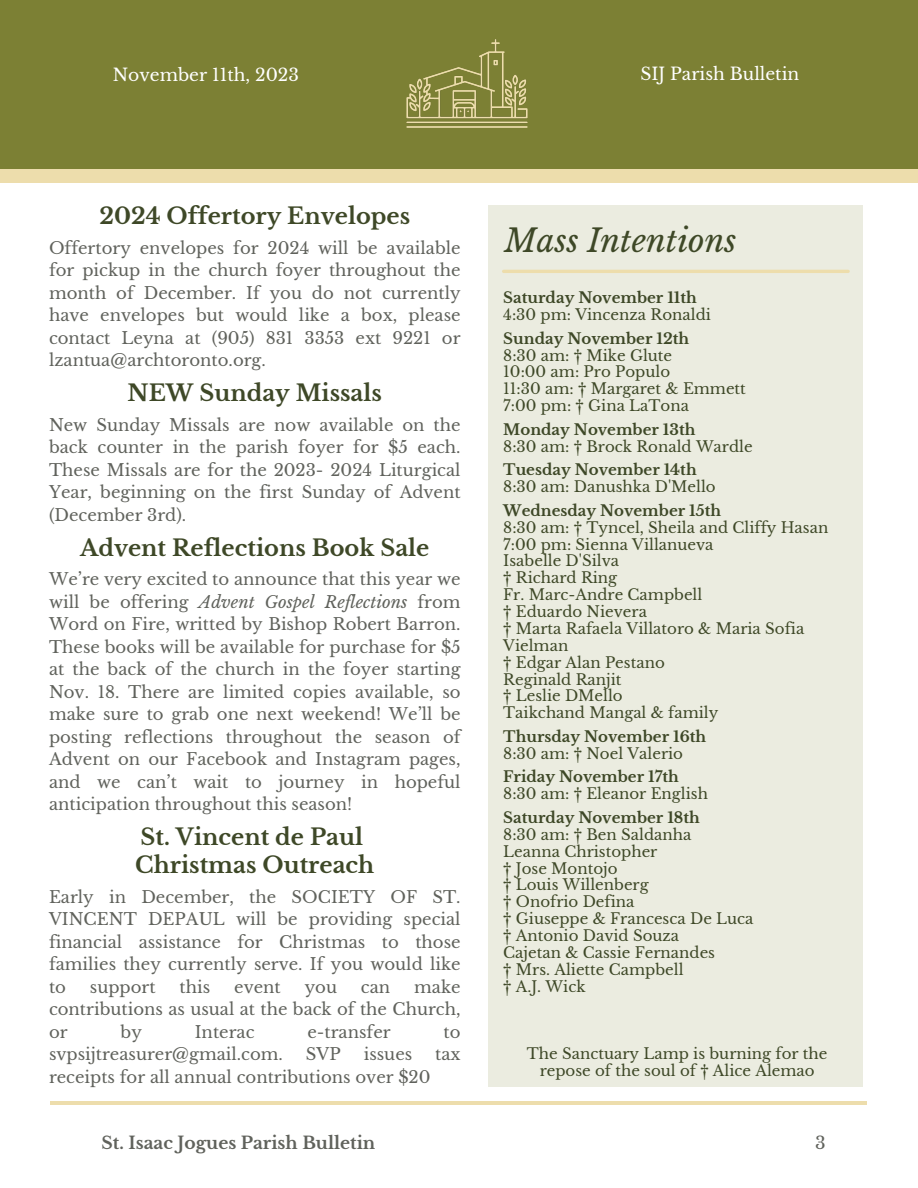
<style>
.page{position:relative;width:918px;height:1188px;background:#fff}
.page>*{position:absolute;margin:0;border:0;box-sizing:border-box;transform-origin:0 0}
.t1{font:italic 31.5px "Libre Baskerville";color:#3e4827}
.t2{font:700 22.5px "Libre Baskerville";color:#3e4827}
.t3{font:17.1px "Libre Baskerville";color:#fff}
.t4{font:700 17.1px "Libre Baskerville";color:#60625c}
.t5{font:17.1px "Libre Baskerville";color:#60625c}
.t6{font:16.5px/22.5px "Libre Baskerville";color:#60625c;text-align:justify}
.t7{font:15px/16.8px "Libre Baskerville";color:#3e4827}
.t8{font:700 15px "Libre Baskerville";color:#3e4827}
.s1{font-style:italic}
</style>
<div class="page">
<div style="left:0;top:154px;width:918px;height:29px;background:#edddac"></div>
<div style="left:0;top:0;width:918px;height:168px;background:#7c8034"></div>
<img style="left:406px;top:39px;width:122px;height:89px">
<div style="left:488px;top:205px;width:375px;height:882px;background:#ebece0"></div>
<hr style="left:504px;top:270px;width:344px;height:3px;background:#edddac">
<hr style="left:51px;top:1101px;width:816px;height:4px;background:#edddac">
<p class="t3" style="left:113px;top:64px;width:188px">November 11th, 2023</p>
<p class="t3" style="left:640px;top:64px;width:160px">SIJ Parish Bulletin</p>
<p class="t2" style="left:99px;top:203px;width:312px">2024 Offertory Envelopes</p>
<p class="t6" style="left:49px;top:237px;width:413px">Offertory envelopes for 2024 will be available for pickup in the church foyer throughout the month of December. If you do not currently have envelopes but would like a box, please contact Leyna at (905) 831 3353 ext 9221 or lzantua@archtoronto.org.</p>
<p class="t2" style="left:128px;top:380px;width:256px">NEW Sunday Missals</p>
<p class="t6" style="left:49px;top:414px;width:413px">New Sunday Missals are now available on the back counter in the parish foyer for $5 each.<br>These Missals are for the 2023- 2024 Liturgical Year, beginning on the first Sunday of Advent (December 3rd).</p>
<p class="t2" style="left:80px;top:534px;width:351px">Advent Reflections Book Sale</p>
<p class="t6" style="left:49px;top:568px;width:413px">We’re very excited to announce that this year we will be offering <span class="s1">Advent Gospel Reflections</span> from Word on Fire, writted by Bishop Robert Barron.<br>These books will be available for purchase for $5 at the back of the church in the foyer starting Nov. 18. There are limited copies available, so make sure to grab one next weekend! We’ll be posting reflections throughout the season of Advent on our Facebook and Instagram pages, and we can’t wait to journey in hopeful anticipation throughout this season!</p>
<p class="t2" style="left:141px;top:823px;width:224px">St. Vincent de Paul</p>
<p class="t2" style="left:135px;top:852px;width:241px">Christmas Outreach</p>
<p class="t6" style="left:49px;top:886px;width:413px">Early in December, the SOCIETY OF ST.<br>VINCENT DEPAUL will be providing special financial assistance for Christmas to those families they currently serve. If you would like to</p>
<p class="t6" style="left:49px;top:976px;width:413px;text-indent:365px">make contributions as usual at the back of the Church, or</p>
<p class="t6" style="left:90px;top:976px;width:67px">support</p>
<p class="t6" style="left:180px;top:976px;width:32px">this</p>
<p class="t6" style="left:234px;top:976px;width:48px">event</p>
<p class="t6" style="left:305px;top:976px;width:34px">you</p>
<p class="t6" style="left:361px;top:976px;width:31px">can</p>
<p class="t6" style="left:121px;top:1021px;width:23px">by</p>
<p class="t6" style="left:195px;top:1021px;width:61px">Interac</p>
<p class="t6" style="left:307px;top:1021px;width:85px">e-transfer</p>
<p class="t6" style="left:444px;top:1021px;width:19px">to</p>
<p class="t6" style="left:49px;top:1043px;width:235px">svpsijtreasurer@gmail.com.</p>
<p class="t6" style="left:306px;top:1043px;width:36px">SVP</p>
<p class="t6" style="left:364px;top:1043px;width:50px">issues</p>
<p class="t6" style="left:435px;top:1043px;width:27px">tax</p>
<p class="t6" style="left:49px;top:1066px;width:383px">receipts for all annual contributions over $20</p>
<p class="t1" style="left:505px;top:222px;width:233px">Mass Intentions</p>
<p class="t8" style="left:503px;top:289px;width:195px">Saturday November 11th</p>
<p class="t7" style="left:503px;top:306px;width:209px">4:30 pm: Vincenza Ronaldi</p>
<p class="t8" style="left:503px;top:329px;width:187px">Sunday November 12th</p>
<p class="t7" style="left:503px;top:347px;width:170px">8:30 am: † Mike Glute</p>
<p class="t7" style="left:503px;top:364px;width:168px">10:00 am: Pro Populo</p>
<p class="t7" style="left:503px;top:381px;width:244px">11:30 am: † Margaret &amp; Emmett</p>
<p class="t7" style="left:503px;top:398px;width:187px">7:00 pm: † Gina LaTona</p>
<p class="t8" style="left:503px;top:420px;width:194px">Monday November 13th</p>
<p class="t7" style="left:503px;top:438px;width:251px">8:30 am: † Brock Ronald Wardle</p>
<p class="t8" style="left:503px;top:461px;width:195px">Tuesday November 14th</p>
<p class="t7" style="left:503px;top:479px;width:214px">8:30 am: Danushka D'Mello</p>
<p class="t8" style="left:503px;top:501px;width:219px">Wednesday November 15th</p>
<p class="t7" style="left:503px;top:519px;width:327px">8:30 am: † Tyncel, Sheila and Cliffy Hasan</p>
<p class="t7" style="left:503px;top:536px;width:212px">7:00 pm: Sienna Villanueva</p>
<p class="t7" style="left:503px;top:553px;width:117px">Isabelle D'Silva</p>
<p class="t7" style="left:503px;top:570px;width:115px">† Richard Ring</p>
<p class="t7" style="left:503px;top:587px;width:201px">Fr. Marc-Andre Campbell</p>
<p class="t7" style="left:503px;top:603px;width:145px">† Eduardo Nievera</p>
<p class="t7" style="left:503px;top:620px;width:303px">† Marta Rafaela Villatoro &amp; Maria Sofia<br>Vielman</p>
<p class="t7" style="left:503px;top:654px;width:163px">† Edgar Alan Pestano</p>
<p class="t7" style="left:503px;top:671px;width:120px">Reginald Ranjit</p>
<p class="t7" style="left:503px;top:688px;width:121px">† Leslie DMello</p>
<p class="t7" style="left:503px;top:705px;width:217px">Taikchand Mangal &amp; family</p>
<p class="t8" style="left:503px;top:727px;width:204px">Thursday November 16th</p>
<p class="t7" style="left:503px;top:745px;width:181px">8:30 am: † Noel Valerio</p>
<p class="t8" style="left:503px;top:768px;width:177px">Friday November 17th</p>
<p class="t7" style="left:503px;top:786px;width:206px">8:30 am: † Eleanor English</p>
<p class="t8" style="left:503px;top:808px;width:198px">Saturday November 18th</p>
<p class="t7" style="left:503px;top:826px;width:190px">8:30 am: † Ben Saldanha</p>
<p class="t7" style="left:503px;top:843px;width:156px">Leanna Christopher</p>
<p class="t7" style="left:503px;top:860px;width:116px">† Jose Montojo</p>
<p class="t7" style="left:503px;top:877px;width:147px">† Louis Willenberg</p>
<p class="t7" style="left:503px;top:894px;width:133px">† Onofrio Defina</p>
<p class="t7" style="left:503px;top:911px;width:252px">† Giuseppe &amp; Francesca De Luca</p>
<p class="t7" style="left:503px;top:927px;width:177px">† Antonio David Souza</p>
<p class="t7" style="left:503px;top:944px;width:213px">Cajetan &amp; Cassie Fernandes</p>
<p class="t7" style="left:503px;top:961px;width:182px">† Mrs. Aliette Campbell</p>
<p class="t7" style="left:503px;top:978px;width:84px">† A.J. Wick</p>
<p class="t7" style="left:527px;top:1046px;width:302px;text-align:center">The Sanctuary Lamp is burning for the repose of the soul of † Alice Alemao</p>
<p class="t4" style="left:102px;top:1132px;width:275px">St. Isaac Jogues Parish Bulletin</p>
<p class="t5" style="left:815px;top:1132px;width:12px">3</p>
</div>
